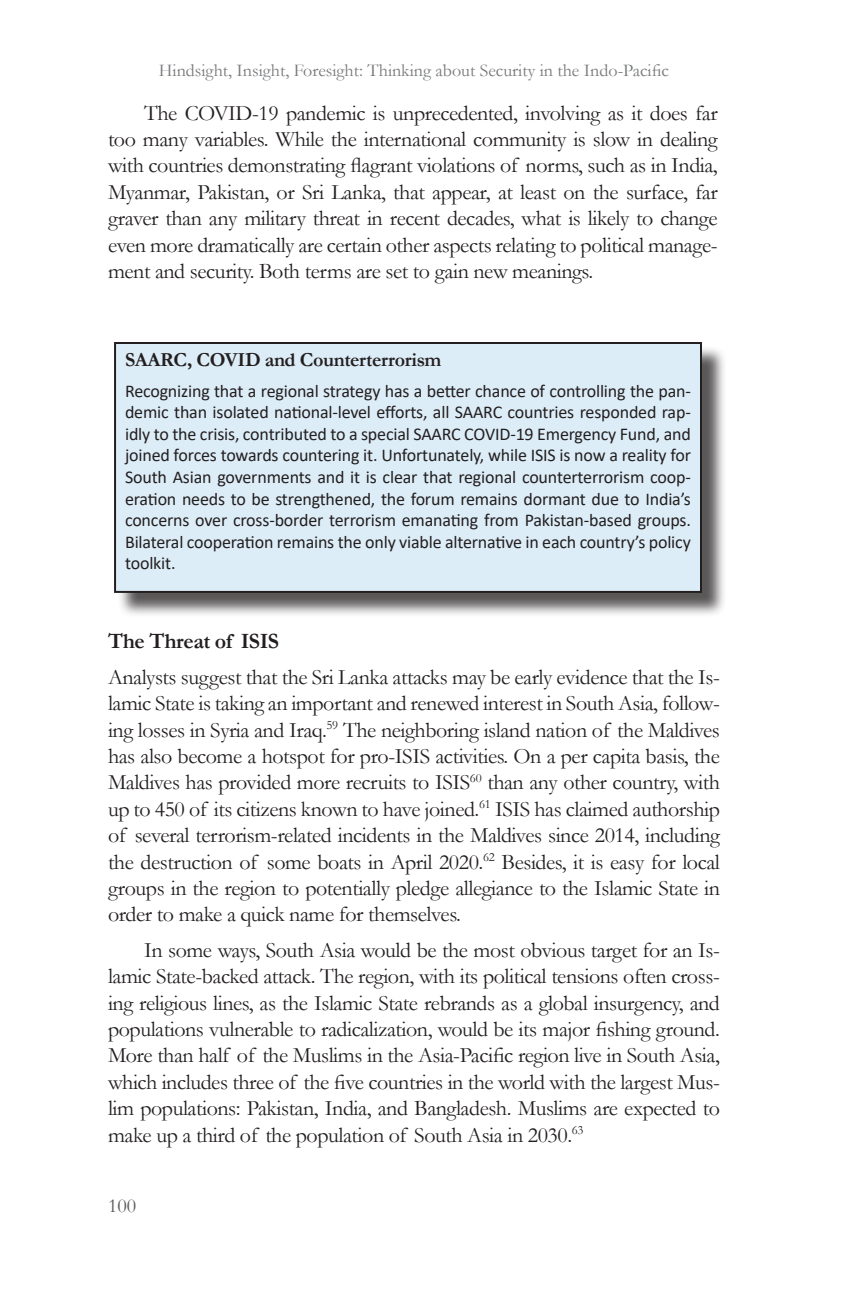
<style>
.page{position:relative;width:864px;height:1296px;background:#fff}
.page>*{position:absolute;margin:0;border:0;box-sizing:border-box;transform-origin:0 0}
.Body_text_-_book{font:22px/26.4px "Garamond";letter-spacing:-.02em;color:#231f20;text-align:justify}
.Body_text_-_first_pa{font:22px/26.4px "Garamond";letter-spacing:-.02em;color:#231f20;text-align:justify}
.SUBHEAD_2{font:700 22px "Garamond";letter-spacing:-.02em;color:#231f20}
.SUBHEAD_2-2{font:700 20px "Garamond";letter-spacing:-.02em;color:#231f20}
.t1{font:20px "Garamond";color:#57585a}
.Box_Text-_first_para{font:18px/21.6px "Calibri";letter-spacing:-.01em;color:#231f20;text-align:justify}
.t2{font:18px "Garamond";color:#76787b}
</style>
<div class="page">
<div style="left:117px;top:345px;width:610px;height:273px;background:#231f20;opacity:.75"></div>
<div style="left:115px;top:343px;width:586px;height:249px;background:#ddedf7"></div>
<div style="left:114px;top:342px;width:588px;height:251px;border:2px solid #231f20"></div>
<p class="t2" style="left:159px;top:58px;width:512px">Hindsight, Insight, Foresight: Thinking about Security in the Indo-Pacific</p>
<p class="Body_text_-_book" style="left:108px;top:99px;width:611px;text-indent:36px">The COVID-19 pandemic is unprecedented, involving as it does far too many variables. While the international community is slow in dealing with countries demonstrating flagrant violations of norms, such as in India, Myanmar, Pakistan, or Sri Lanka, that appear, at least on the surface, far graver than any military threat in recent decades, what is likely to change even more dramatically are certain other aspects relating to political manage&shy;ment and security. Both terms are set to gain new meanings.</p>
<p class="SUBHEAD_2-2" style="left:125px;top:346px;width:318px">SAARC, COVID and Counterterrorism</p>
<p class="Box_Text-_first_para" style="left:125px;top:379px;width:567px">Recognizing that a regional strategy has a better chance of controlling the pan&shy;demic than isolated national-level efforts, all SAARC countries responded rap&shy;idly to the crisis, contributed to a special SAARC COVID-19 Emergency Fund, and joined forces towards countering it. Unfortunately, while ISIS is now a reality for South Asian governments and it is clear that regional counterterrorism coop&shy;eration needs to be strengthened, the forum remains dormant due to India’s concerns over cross-border terrorism emanating from Pakistan-based groups.<br>Bilateral cooperation remains the only viable alternative in each country’s policy toolkit.</p>
<p class="SUBHEAD_2" style="left:108px;top:626px;width:173px">The Threat of ISIS</p>
<p class="Body_text_-_first_pa" style="left:108px;top:663px;width:614px">Analysts suggest that the Sri Lanka attacks may be early evidence that the Is&shy;lamic State is taking an important and renewed interest in South Asia, follow&shy;ing losses in Syria and Iraq.<sup>59</sup> The neighboring island nation of the Maldives has also become a hotspot for pro-ISIS activities. On a per capita basis, the Maldives has provided more recruits to ISIS<sup>60</sup> than any other country, with up to 450 of its citizens known to have joined.<sup>61</sup> ISIS has claimed authorship of several terrorism-related incidents in the Maldives since 2014, including the destruction of some boats in April 2020.<sup>62</sup> Besides, it is easy for local groups in the region to potentially pledge allegiance to the Islamic State in order to make a quick name for themselves.</p>
<p class="Body_text_-_book" style="left:108px;top:936px;width:614px;text-indent:36px">In some ways, South Asia would be the most obvious target for an Is&shy;lamic State-backed attack. The region, with its political tensions often cross&shy;ing religious lines, as the Islamic State rebrands as a global insurgency, and populations vulnerable to radicalization, would be its major fishing ground.<br>More than half of the Muslims in the Asia-Pacific region live in South Asia, which includes three of the five countries in the world with the largest Mus&shy;lim populations: Pakistan, India, and Bangladesh. Muslims are expected to make up a third of the population of South Asia in 2030.<sup>63</sup></p>
<p class="t1" style="left:108px;top:1192px;width:30px">100</p>
</div>
